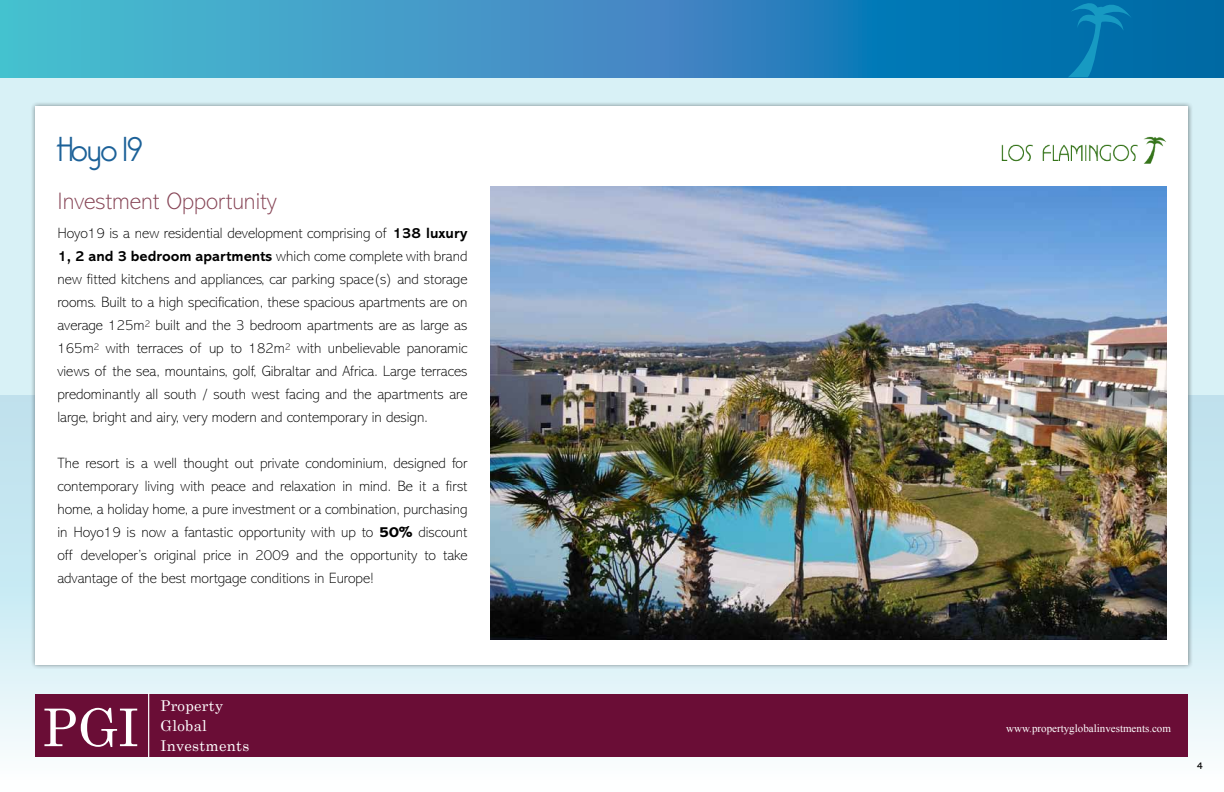
<style>
.page{position:relative;width:1224px;height:792px;background:#fff}
.page>*{position:absolute;margin:0;border:0;box-sizing:border-box;transform-origin:0 0}
.t1{font:51.9px "Century Schoolbook";color:#fff}
.t2{font:300 33.7px "Bellerose";letter-spacing:-.01em;color:#1c6198}
.t3{font:200 24px "Abadi";color:#864455}
.t4{font:200 15px/23px "Abadi";color:#000;text-align:justify}
.t5{font:14.9px/19.7px "Century Schoolbook";letter-spacing:.02em;color:#fff}
.t6{font:11px "Times New Roman";color:#fff}
.t7{font:10px "Abadi";color:#000}
.s1{font-weight:700}
.s2{font-weight:800}
</style>
<div class="page">
<div style="left:0;top:0;width:1224px;height:395px;background:#d8f1f6"></div>
<div style="left:0;top:395px;width:1224px;height:397px;background:linear-gradient(to bottom,#b4ddeb,#f5fdfe)"></div>
<div style="left:30px;top:101px;width:1163px;height:569px;background:#000;opacity:.47"></div>
<div style="left:35px;top:107px;width:1153px;height:558px;background:#fff"></div>
<svg style="left:0;top:0;width:1224px;height:77px;background:#2f90c0"></svg>
<div style="left:35px;top:694px;width:1153px;height:63px;background:#6a0d36"></div>
<hr style="left:148px;top:693px;width:1px;height:64px;background:#fff">
<svg style="left:1068px;top:0;width:64px;height:77px;background:#0578af"></svg>
<img style="left:1001px;top:137px;width:165px;height:27px">
<img style="left:490px;top:187px;width:676px;height:452px">
<h2 class="t2" style="left:56px;top:130px;width:88px">Hoyo 19</h2>
<h3 class="t3" style="left:58px;top:188px;width:221px">Investment Opportunity</h3>
<p class="t4" style="left:57px;top:222px;width:412px">Hoyo19 is a new residential development comprising of <span class="s1">138 luxury 1, 2 and 3 bedroom apartments</span> which come complete with brand new fitted kitchens and appliances, car parking space(s) and storage rooms. Built to a high specification, these spacious apartments are on average 125m<sup>2</sup> built and the 3 bedroom apartments are as large as 165m<sup>2</sup> with terraces of up to 182m<sup>2</sup> with unbelievable panoramic views of the sea, mountains, golf, Gibraltar and Africa. Large terraces predominantly all south / south west facing and the apartments are large, bright and airy, very modern and contemporary in design.</p>
<p class="t4" style="left:57px;top:452px;width:412px">The resort is a well thought out private condominium, designed for contemporary living with peace and relaxation in mind. Be it a first home, a holiday home, a pure investment or a combination, purchasing in Hoyo19 is now a fantastic opportunity with up to <span class="s2">50%</span> discount off developer’s original price in 2009 and the opportunity to take advantage of the best mortgage conditions in Europe!</p>
<h1 class="t1" style="left:42px;top:695px;width:98px">PGI</h1>
<p class="t5" style="left:161px;top:696px;width:90px">Property<br>Global<br>Investments</p>
<p class="t6" style="left:1006px;top:720px;width:166px">www.propertyglobalinvestments.com</p>
<p class="t7" style="left:1197px;top:760px;width:8px">4</p>
</div>
